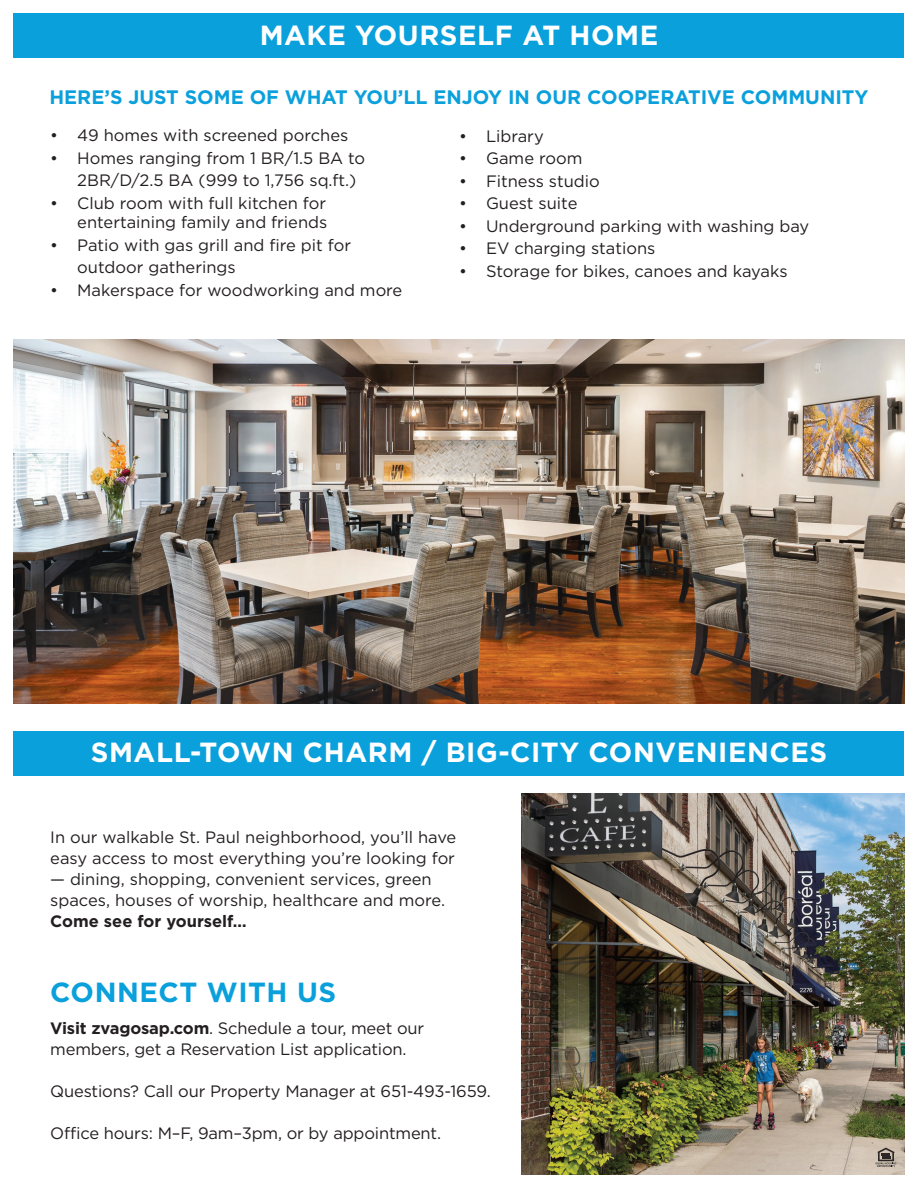
<style>
.page{position:relative;width:918px;height:1188px;background:#fff}
.page>*{position:absolute;margin:0;border:0;box-sizing:border-box;transform-origin:0 0}
.t1{font:700 27.6px "Gotham";letter-spacing:.02em;color:#fff}
.t2{font:700 27.6px "Gotham";letter-spacing:.02em;color:#0aa0dc}
.t3{font:700 19.5px "Gotham";color:#0aa0dc}
.t4{font:16.5px/21px "Gotham";color:#231f20}
.s1{font-weight:700}
</style>
<div class="page">
<div style="left:14px;top:14px;width:890px;height:44px;background:#0aa0dc"></div>
<div style="left:14px;top:731px;width:890px;height:45px;background:#0aa0dc"></div>
<img style="left:14px;top:339px;width:890px;height:364px">
<img style="left:522px;top:794px;width:382px;height:380px">
<svg style="left:876px;top:1148px;width:20px;height:19px"></svg>
<p class="t1" style="left:260px;top:17px;width:400px">MAKE YOURSELF AT HOME</p>
<p class="t3" style="left:49px;top:84px;width:821px">HERE’S JUST SOME OF WHAT YOU’LL ENJOY IN OUR COOPERATIVE COMMUNITY</p>
<p class="t4" style="left:50px;top:124px;width:300px">• 49 homes with screened porches</p>
<p class="t4" style="left:77px;top:146px;width:290px;line-height:22.5px;text-indent:-27px">• Homes ranging from 1 BR/1.5 BA to<br>2BR/D/2.5 BA (999 to 1,756 sq.ft.)</p>
<p class="t4" style="left:50px;top:193px;width:279px;line-height:19.5px;text-align:right">• Club room with full kitchen for entertaining family and friends</p>
<p class="t4" style="left:77px;top:233px;width:275px;line-height:22.5px;text-indent:-27px">• Patio with gas grill and fire pit for outdoor gatherings</p>
<p class="t4" style="left:50px;top:279px;width:354px">• Makerspace for woodworking and more</p>
<p class="t4" style="left:459px;top:125px;width:86px">• Library</p>
<p class="t4" style="left:459px;top:147px;width:125px">• Game room</p>
<p class="t4" style="left:459px;top:170px;width:142px">• Fitness studio</p>
<p class="t4" style="left:459px;top:192px;width:120px">• Guest suite</p>
<p class="t4" style="left:459px;top:215px;width:352px">• Underground parking with washing bay</p>
<p class="t4" style="left:459px;top:237px;width:198px">• EV charging stations</p>
<p class="t4" style="left:459px;top:260px;width:330px">• Storage for bikes, canoes and kayaks</p>
<p class="t1" style="left:91px;top:734px;width:738px">SMALL-TOWN CHARM / BIG-CITY CONVENIENCES</p>
<p class="t4" style="left:50px;top:826px;width:408px">In our walkable St. Paul neighborhood, you’ll have easy access to most everything you’re looking for</p>
<p class="t4" style="left:50px;top:868px;width:396px">— dining, shopping, convenient services, green spaces, houses of worship, healthcare and more.<br><span class="s1">Come see for yourself…</span></p>
<p class="t2" style="left:50px;top:974px;width:287px">CONNECT WITH US</p>
<p class="t4" style="left:50px;top:1017px;width:376px"><span class="s1">Visit zvagosap.com</span>. Schedule a tour, meet our members, get a Reservation List application.</p>
<p class="t4" style="left:50px;top:1080px;width:442px">Questions? Call our Property Manager at 651-493-1659.</p>
<p class="t4" style="left:50px;top:1122px;width:392px">Office hours: M–F, 9am–3pm, or by appointment.</p>
</div>
